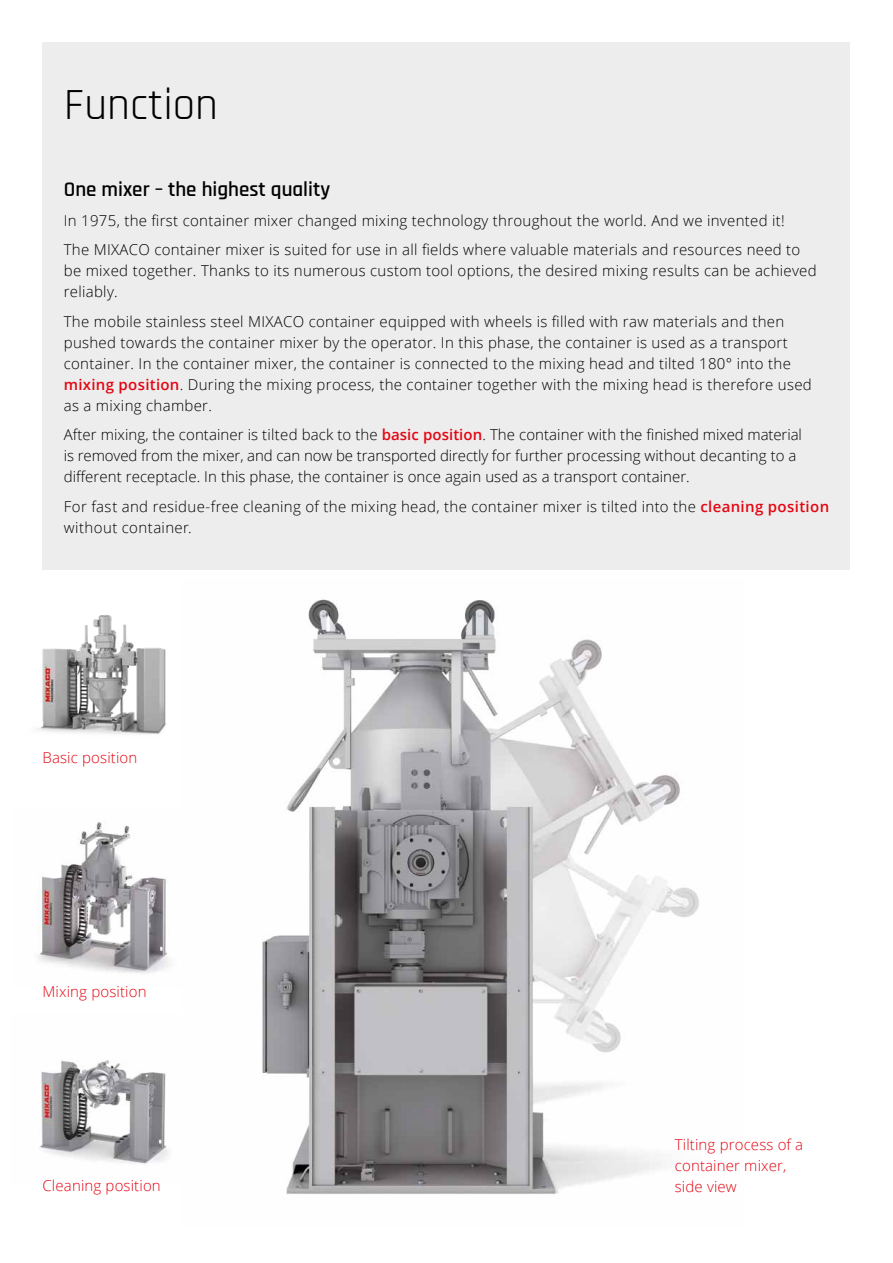
<style>
.page{position:relative;width:893px;height:1263px;background:#fff}
.page>*{position:absolute;margin:0;border:0;box-sizing:border-box;transform-origin:0 0}
.t1{font:45px "Rajdhani";color:#000}
.t2{font:600 21px "Rajdhani";color:#000}
.t3{font:300 15px/21px "Open Sans";letter-spacing:.02em;color:#000}
.t4{font:300 15px/21px "Open Sans";letter-spacing:.01em;color:#e30613}
.s1{font-weight:600;color:#e30613}
</style>
<div class="page">
<img style="left:262px;top:599px;width:437px;height:595px">
<div style="left:43px;top:43px;width:807px;height:527px;background:#ededed"></div>
<img style="left:37px;top:615px;width:129px;height:119px">
<img style="left:37px;top:822px;width:132px;height:152px">
<img style="left:39px;top:1060px;width:131px;height:104px">
<h1 class="t1" style="left:64px;top:79px;width:156px">Function</h1>
<h2 class="t2" style="left:64px;top:177px;width:268px">One mixer – the highest quality</h2>
<p class="t3" style="left:64px;top:205px;width:738px;line-height:29.5px">In 1975, the first container mixer changed mixing technology throughout the world. And we invented it!<br>The MIXACO container mixer is suited for use in all fields where valuable materials and resources need to</p>
<p class="t3" style="left:64px;top:260px;width:754px">be mixed together. Thanks to its numerous custom tool options, the desired mixing results can be achieved reliably.</p>
<p class="t3" style="left:64px;top:310px;width:749px">The mobile stainless steel MIXACO container equipped with wheels is filled with raw materials and then pushed towards the container mixer by the operator. In this phase, the container is used as a transport container. In the container mixer, the container is connected to the mixing head and tilted 180° into the <span class="s1">mixing position</span>. During the mixing process, the container together with the mixing head is therefore used as a mixing chamber.</p>
<p class="t3" style="left:64px;top:424px;width:740px">After mixing, the container is tilted back to the <span class="s1">basic position</span>. The container with the finished mixed material is removed from the mixer, and can now be transported directly for further processing without decanting to a different receptacle. In this phase, the container is once again used as a transport container.</p>
<p class="t3" style="left:64px;top:495px;width:767px">For fast and residue-free cleaning of the mixing head, the container mixer is tilted into the <span class="s1">cleaning position </span>without container.</p>
<p class="t4" style="left:43px;top:746px;width:96px">Basic position</p>
<p class="t4" style="left:43px;top:981px;width:106px">Mixing position</p>
<p class="t4" style="left:43px;top:1175px;width:120px">Cleaning position</p>
<p class="t4" style="left:675px;top:1133px;width:130px">Tilting process of a container mixer, side view</p>
</div>
